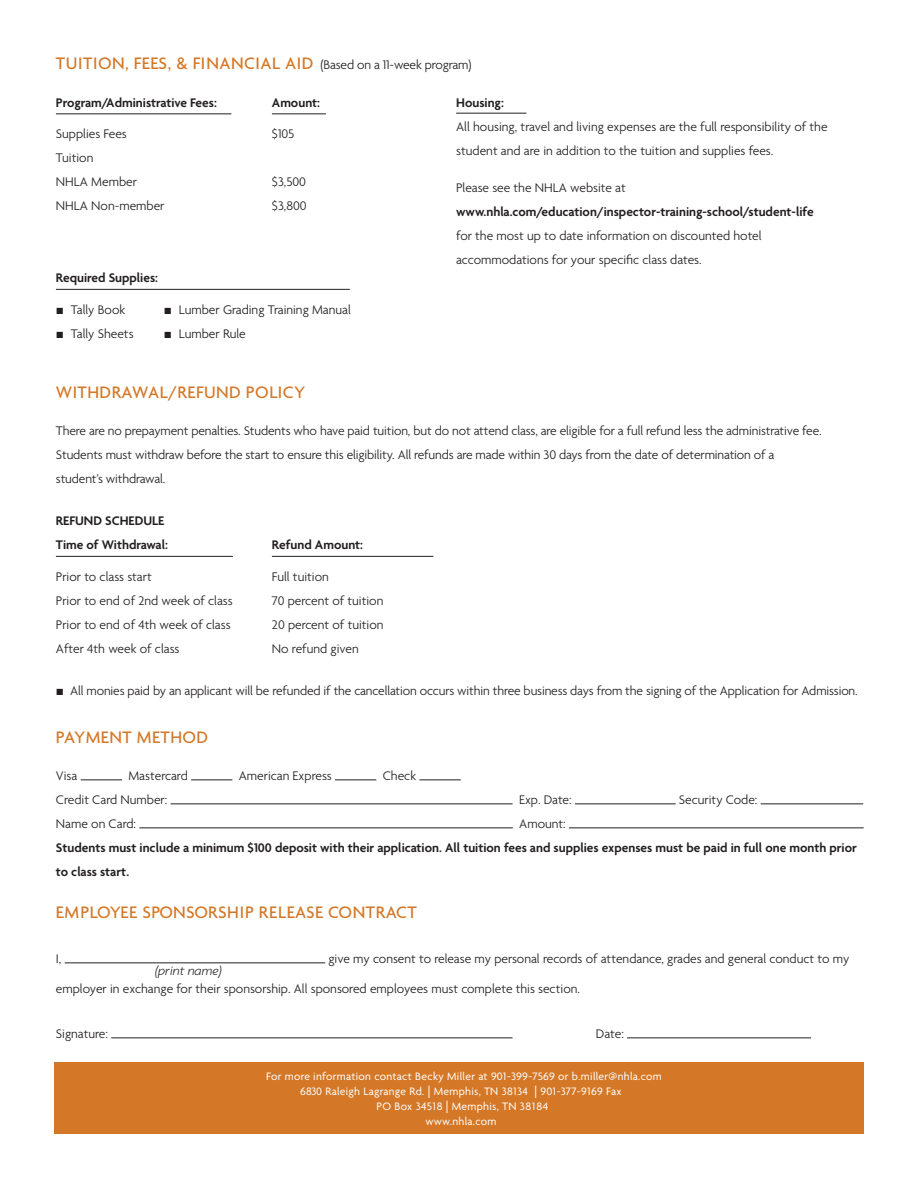
<style>
.page{position:relative;width:918px;height:1188px;background:#fff}
.page>*{position:absolute;margin:0;border:0;box-sizing:border-box;transform-origin:0 0}
.t1{font:500 18px "Agenda";letter-spacing:.025em;color:#d47828}
.t2{font:300 13.5px/24px "Agenda";color:#231f20}
.t3{font:600 13.5px/24px "Agenda";color:#231f20}
.t4{font:italic 300 13.5px "Agenda";color:#231f20}
.t5{font:11.7px/15px "Agenda";letter-spacing:.025em;color:#fff;text-align:center}
.s1{font-weight:300;font-size:13.5px;color:#231f20}
.s2{font-family:"Times New Roman";font-weight:400}
.s3{font-size:13.2px}
</style>
<div class="page">
<hr style="left:56px;top:113px;width:175px;height:1px;background:#231f20">
<hr style="left:272px;top:113px;width:54px;height:1px;background:#231f20">
<hr style="left:56px;top:289px;width:294px;height:1px;background:#231f20">
<hr style="left:56px;top:556px;width:177px;height:1px;background:#231f20">
<hr style="left:272px;top:556px;width:161px;height:1px;background:#231f20">
<hr style="left:81px;top:779px;width:41px;height:1px;background:#231f20">
<hr style="left:191px;top:779px;width:41px;height:1px;background:#231f20">
<hr style="left:335px;top:779px;width:41px;height:1px;background:#231f20">
<hr style="left:419px;top:779px;width:42px;height:1px;background:#231f20">
<hr style="left:171px;top:803px;width:342px;height:1px;background:#231f20">
<hr style="left:575px;top:803px;width:101px;height:1px;background:#231f20">
<hr style="left:761px;top:803px;width:102px;height:1px;background:#231f20">
<hr style="left:139px;top:827px;width:374px;height:1px;background:#231f20">
<hr style="left:569px;top:827px;width:295px;height:1px;background:#231f20">
<hr style="left:65px;top:962px;width:260px;height:1px;background:#231f20">
<hr style="left:111px;top:1037px;width:402px;height:1px;background:#231f20">
<hr style="left:627px;top:1037px;width:184px;height:1px;background:#231f20">
<hr style="left:456px;top:113px;width:70px;height:1px;background:#231f20">
<div style="left:54px;top:1062px;width:810px;height:72px;background:#d47828"></div>
<h1 class="t1" style="left:56px;top:54px;width:417px">TUITION, FEES, &amp; FINANCIAL AID <span class="s1">(Based on a 11-week program)</span></h1>
<p class="t3" style="left:56px;top:91px;width:162px">Program/Administrative Fees:</p>
<p class="t3" style="left:272px;top:91px;width:50px">Amount:</p>
<p class="t2" style="left:56px;top:123px;width:72px">Supplies Fees</p>
<p class="t2" style="left:272px;top:123px;width:24px">$105</p>
<p class="t2" style="left:56px;top:147px;width:83px">Tuition<br>NHLA Member</p>
<p class="t3" style="left:456px;top:91px;width:49px">Housing:</p>
<p class="t2" style="left:456px;top:115px;width:373px">All housing, travel and living expenses are the full responsibility of the student and are in addition to the tuition and supplies fees.</p>
<p class="t2" style="left:456px;top:177px;width:171px">Please see the NHLA website at</p>
<p class="t3" style="left:456px;top:201px;width:359px">www.nhla.com/education/inspector-training-school/student-life</p>
<p class="t2" style="left:456px;top:225px;width:307px">for the most up to date information on discounted hotel accommodations for your specific class dates.</p>
<p class="t2" style="left:272px;top:171px;width:36px">$3,500</p>
<p class="t2" style="left:56px;top:195px;width:110px">NHLA Non-member</p>
<p class="t2" style="left:272px;top:195px;width:36px">$3,800</p>
<p class="t3" style="left:56px;top:267px;width:104px">Required Supplies:</p>
<p class="t2" style="left:56px;top:298px;width:71px"><span class="s2">■</span> Tally Book</p>
<p class="t2" style="left:164px;top:298px;width:189px"><span class="s2">■</span> Lumber Grading Training Manual</p>
<p class="t2" style="left:56px;top:322px;width:79px"><span class="s2">■</span> Tally Sheets</p>
<p class="t2" style="left:164px;top:322px;width:83px"><span class="s2">■</span> Lumber Rule</p>
<h1 class="t1" style="left:56px;top:382px;width:251px">WITHDRAWAL/REFUND POLICY</h1>
<p class="t2" style="left:56px;top:420px;width:767px">There are no prepayment penalties. Students who have paid tuition, but do not attend class, are eligible for a full refund less the administrative fee.<br>Students must withdraw before the start to ensure this eligibility. All refunds are made within 30 days from the date of determination of a student’s withdrawal.</p>
<p class="t3" style="left:56px;top:510px;width:113px">REFUND SCHEDULE<br>Time of Withdrawal:</p>
<p class="t3" style="left:272px;top:534px;width:93px">Refund Amount:</p>
<p class="t2" style="left:56px;top:565px;width:98px">Prior to class start</p>
<p class="t2" style="left:272px;top:565px;width:58px">Full tuition</p>
<p class="t2" style="left:56px;top:589px;width:178px">Prior to end of 2nd week of class</p>
<p class="t2" style="left:272px;top:589px;width:113px">70 percent of tuition</p>
<p class="t2" style="left:56px;top:613px;width:176px">Prior to end of 4th week of class</p>
<p class="t2" style="left:272px;top:613px;width:113px">20 percent of tuition</p>
<p class="t2" style="left:56px;top:637px;width:125px">After 4th week of class</p>
<p class="t2" style="left:272px;top:637px;width:88px">No refund given</p>
<p class="t2" style="left:56px;top:679px;width:803px"><span class="s2">■</span> All monies paid by an applicant will be refunded if the cancellation occurs within three business days from the signing of the Application for Admission.</p>
<h1 class="t1" style="left:56px;top:727px;width:154px">PAYMENT METHOD</h1>
<p class="t2" style="left:56px;top:765px;width:23px">Visa</p>
<p class="t2" style="left:128px;top:765px;width:61px">Mastercard</p>
<p class="t2" style="left:239px;top:765px;width:94px">American Express</p>
<p class="t2" style="left:383px;top:765px;width:35px">Check</p>
<p class="t2" style="left:56px;top:789px;width:113px">Credit Card Number:</p>
<p class="t2" style="left:519px;top:789px;width:54px">Exp. Date:</p>
<p class="t2" style="left:679px;top:789px;width:80px">Security Code:</p>
<p class="t2" style="left:56px;top:813px;width:82px">Name on Card:</p>
<p class="t2" style="left:519px;top:813px;width:48px">Amount:</p>
<p class="t3" style="left:56px;top:837px;width:802px">Students must include a minimum $100 deposit with their application. All tuition fees and supplies expenses must be paid in full one month prior to class start.</p>
<h1 class="t1" style="left:56px;top:903px;width:362px">EMPLOYEE SPONSORSHIP RELEASE CONTRACT</h1>
<p class="t2" style="left:56px;top:948px;width:7px">I,</p>
<p class="t2" style="left:328px;top:948px;width:523px">give my consent to release my personal records of attendance, grades and general conduct to my</p>
<p class="t4" style="left:155px;top:963px;width:68px">(print name)</p>
<p class="t2" style="left:56px;top:978px;width:526px">employer in exchange for their sponsorship. All sponsored employees must complete this section.</p>
<p class="t2" style="left:56px;top:1023px;width:54px">Signature:</p>
<p class="t2" style="left:596px;top:1023px;width:29px">Date:</p>
<p class="t5" style="left:266px;top:1069px;width:397px">For more information contact Becky Miller at 901-399-7569 or b.miller@nhla.com 6830 Raleigh Lagrange Rd. <span class="s3">|</span> Memphis, TN 38134 <span class="s3">|</span> 901-377-9169 Fax<br>PO Box 34518 <span class="s3">|</span> Memphis, TN 38184<br>www.nhla.com</p>
</div>
